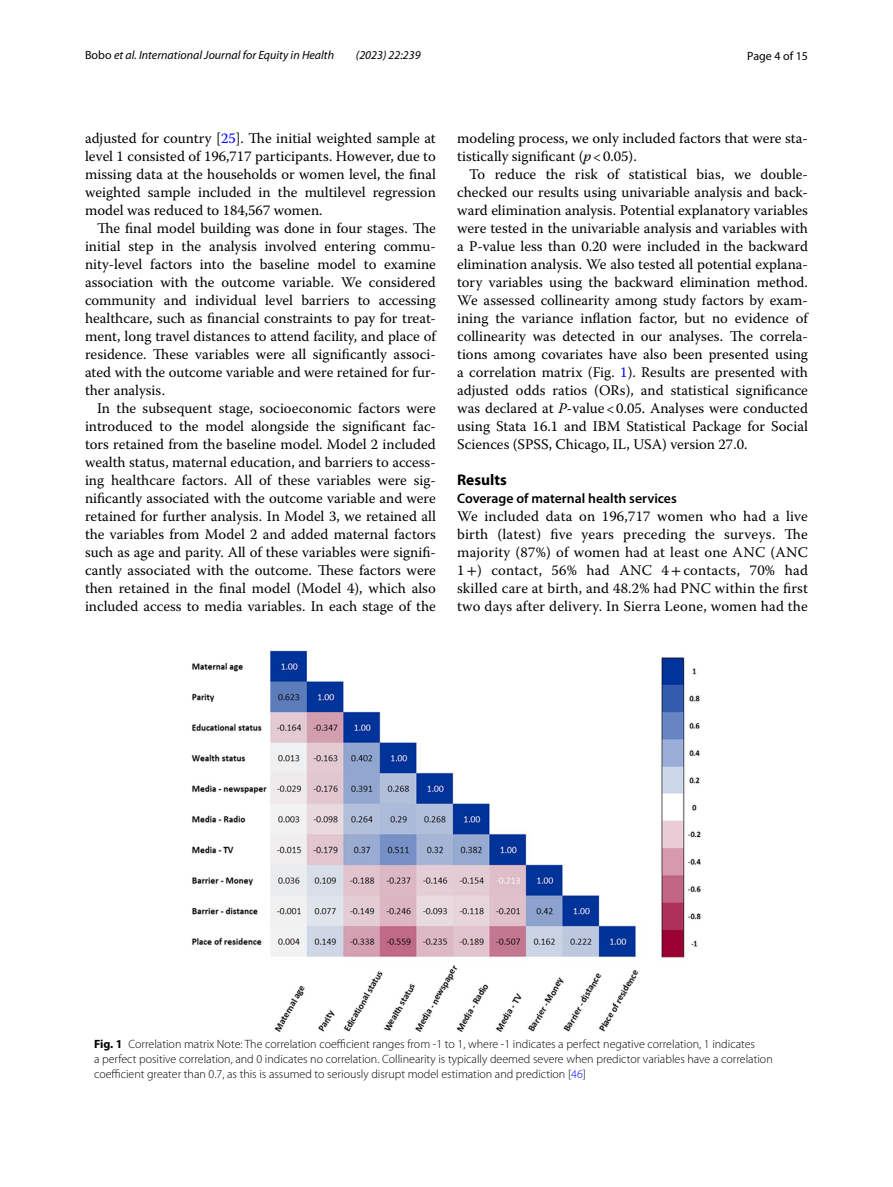
<style>
.page{position:relative;width:893px;height:1187px;background:#fff}
.page>*{position:absolute;margin:0;border:0;box-sizing:border-box;transform-origin:0 0}
.t1{font:700 15.45px "Myriad Pro";color:#000}
.t2{font:14.7px/18px "Warnock Pro";color:#000;text-align:justify}
.t3{font:600 13.8px "Myriad Pro";color:#000}
.t4{font:300 12px/15px "Myriad Pro";color:#000}
.t5{font:italic 12px "Myriad Pro";color:#000}
.t6{font:12px "Myriad Pro";color:#000}
.s1{font-style:normal}
.s2{color:#00f}
.s3{font-style:italic}
.s4{font-family:"STIX"}
.s5{font-weight:700}
</style>
<div class="page">
<img style="left:191px;top:650px;width:510px;height:382px">
<p class="t5" style="left:85px;top:48px;width:251px"><span class="s1">Bobo</span> et al. International Journal for Equity in Health</p>
<p class="t5" style="left:356px;top:48px;width:66px">(2023) 22:239</p>
<p class="t6" style="left:747px;top:48px;width:62px">Page 4 of 15</p>
<p class="t2" style="left:85px;top:128px;width:352px">adjusted for country [<span class="s2">25</span>]. The initial weighted sample at level 1 consisted of 196,717 participants. However, due to missing data at the households or women level, the final weighted sample included in the multilevel regression model was reduced to 184,567 women.</p>
<p class="t2" style="left:85px;top:218px;width:352px;text-indent:12px">The final model building was done in four stages. The initial step in the analysis involved entering commu&shy;nity-level factors into the baseline model to examine association with the outcome variable. We considered community and individual level barriers to accessing healthcare, such as financial constraints to pay for treat&shy;ment, long travel distances to attend facility, and place of residence. These variables were all significantly associ&shy;ated with the outcome variable and were retained for fur&shy;ther analysis.</p>
<p class="t2" style="left:85px;top:398px;width:352px;text-indent:12px">In the subsequent stage, socioeconomic factors were introduced to the model alongside the significant fac&shy;tors retained from the baseline model. Model 2 included wealth status, maternal education, and barriers to access&shy;ing healthcare factors. All of these variables were sig&shy;nificantly associated with the outcome variable and were retained for further analysis. In Model 3, we retained all the variables from Model 2 and added maternal factors such as age and parity. All of these variables were signifi&shy;cantly associated with the outcome. These factors were then retained in the final model (Model 4), which also included access to media variables. In each stage of the</p>
<p class="t2" style="left:457px;top:128px;width:352px">modeling process, we only included factors that were sta&shy;tistically significant (<span class="s3">p</span>&lt;0.05).</p>
<p class="t2" style="left:457px;top:164px;width:352px;text-indent:12px">To reduce the risk of statistical bias, we double&shy;checked our results using univariable analysis and back&shy;ward elimination analysis. Potential explanatory variables were tested in the univariable analysis and variables with a P-value less than 0.20 were included in the backward elimination analysis. We also tested all potential explana&shy;tory variables using the backward elimination method.<br>We assessed collinearity among study factors by exam&shy;ining the variance inflation factor, but no evidence of collinearity was detected in our analyses. The correla&shy;tions among covariates have also been presented using a correlation matrix (Fig. <span class="s2">1</span>). Results are presented with adjusted odds ratios (ORs), and statistical significance was declared at <span class="s3">P</span>-value&lt;0.05. Analyses were conducted using Stata 16.1 and IBM Statistical Package for Social Sciences (SPSS, Chicago, IL, USA) version 27.0.</p>
<p class="t1" style="left:457px;top:469px;width:51px">Results</p>
<p class="t3" style="left:457px;top:489px;width:221px">Coverage of maternal health services</p>
<p class="t2" style="left:457px;top:506px;width:352px">We included data on 196,717 women who had a live birth (latest) five years preceding the surveys. The majority (87%) of women had at least one ANC (ANC 1<span class="s4">+</span>) contact, 56% had ANC 4<span class="s4">+</span>contacts, 70% had skilled care at birth, and 48.2% had PNC within the first two days after delivery. In Sierra Leone, women had the</p>
<p class="t4" style="left:94px;top:1036px;width:680px"><span class="s5">Fig. 1</span> Correlation matrix Note: The correlation coefficient ranges from -1 to 1, where -1 indicates a perfect negative correlation, 1 indicates<br>a perfect positive correlation, and 0 indicates no correlation. Collinearity is typically deemed severe when predictor variables have a correlation coefficient greater than 0.7, as this is assumed to seriously disrupt model estimation and prediction [<span class="s2">46</span>]</p>
</div>
